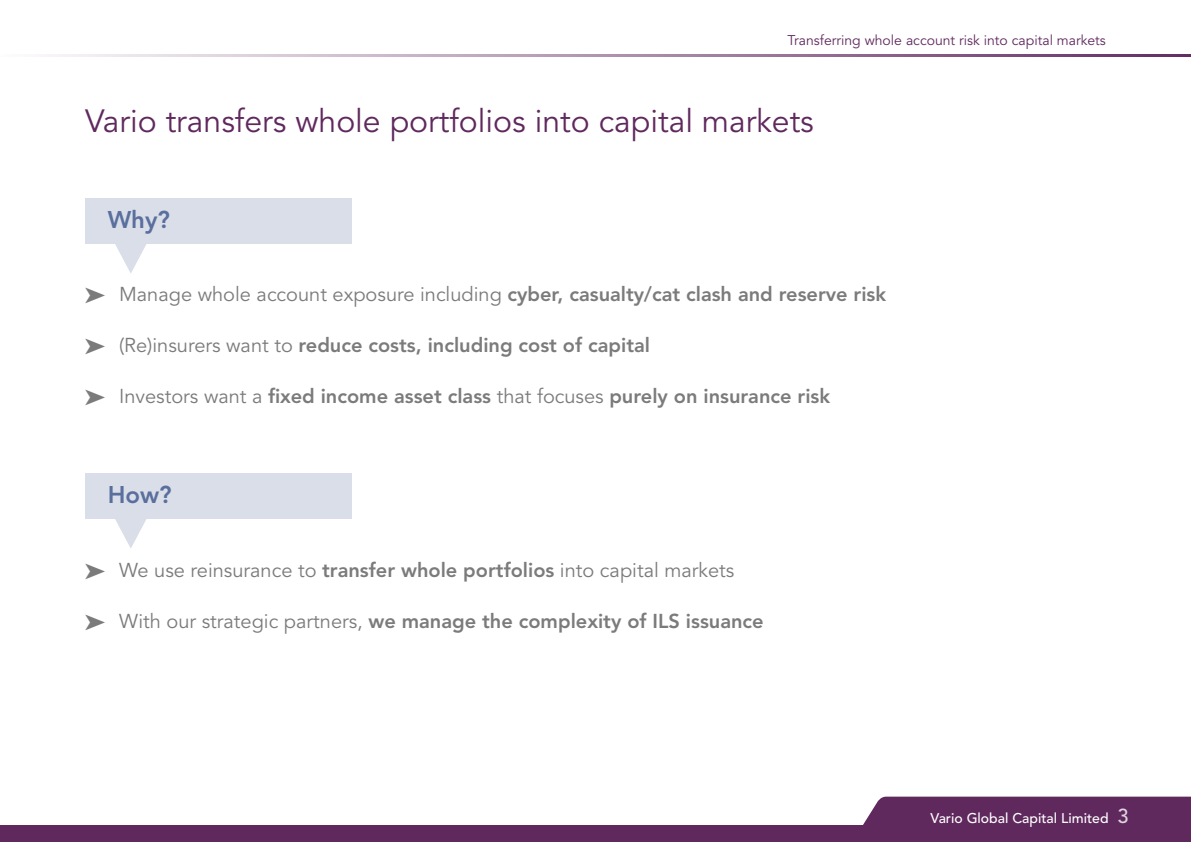
<style>
.page{position:relative;width:1191px;height:842px;background:#fff}
.page>*{position:absolute;margin:0;border:0;box-sizing:border-box;transform-origin:0 0}
.t1{font:32px "Avenir LT Std";color:#60295e}
.t2{font:800 24px "Avenir LT Std";color:#5a6f9d}
.t3{font:800 20px "Avenir LT Std";color:#7c7b7b}
.t4{font:20px "Avenir LT Std";color:#7c7b7b}
.t5{font:14px "Avenir LT Std";color:#60295e}
.t6{font:500 14px "Avenir LT Std";color:#fff}
.s1{font-weight:400}
.s2{font-weight:800}
.s3{font-size:20px;color:#dfd4df}
</style>
<div class="page">
<div style="left:0;top:825px;width:1191px;height:17px;background:#60295e"></div>
<div style="left:863px;top:797px;width:328px;height:28px;background:#60295e"></div>
<hr style="left:0;top:54px;width:1191px;height:3px;background:#60295e">
<div style="left:85px;top:198px;width:266px;height:46px;background:#d9dee8"></div>
<div style="left:85px;top:473px;width:266px;height:46px;background:#d9dee8"></div>
<svg style="left:115px;top:244px;width:31px;height:29px"></svg>
<svg style="left:115px;top:519px;width:31px;height:29px"></svg>
<p class="t5" style="left:787px;top:32px;width:320px">Transferring whole account risk into capital markets</p>
<h1 class="t1" style="left:85px;top:102px;width:730px">Vario transfers whole portfolios into capital markets</h1>
<p class="t2" style="left:108px;top:205px;width:64px">Why?</p>
<p class="t3" style="left:119px;top:283px;width:768px"><span class="s1">Manage whole account exposure including</span> cyber, casualty/cat clash and reserve risk</p>
<p class="t3" style="left:119px;top:333px;width:532px"><span class="s1">(Re)insurers want to</span> reduce costs, including cost of capital</p>
<p class="t3" style="left:119px;top:384px;width:712px"><span class="s1">Investors want a</span> fixed income asset class <span class="s1">that focuses</span> purely on insurance risk</p>
<p class="t2" style="left:108px;top:480px;width:65px">How?</p>
<p class="t4" style="left:119px;top:559px;width:617px">We use reinsurance to <span class="s2">transfer whole portfolios</span> into capital markets</p>
<p class="t3" style="left:119px;top:609px;width:646px"><span class="s1">With our strategic partners,</span> we manage the complexity of ILS issuance</p>
<p class="t6" style="left:930px;top:810px;width:199px">Vario Global Capital Limited <span class="s3">3</span></p>
</div>
